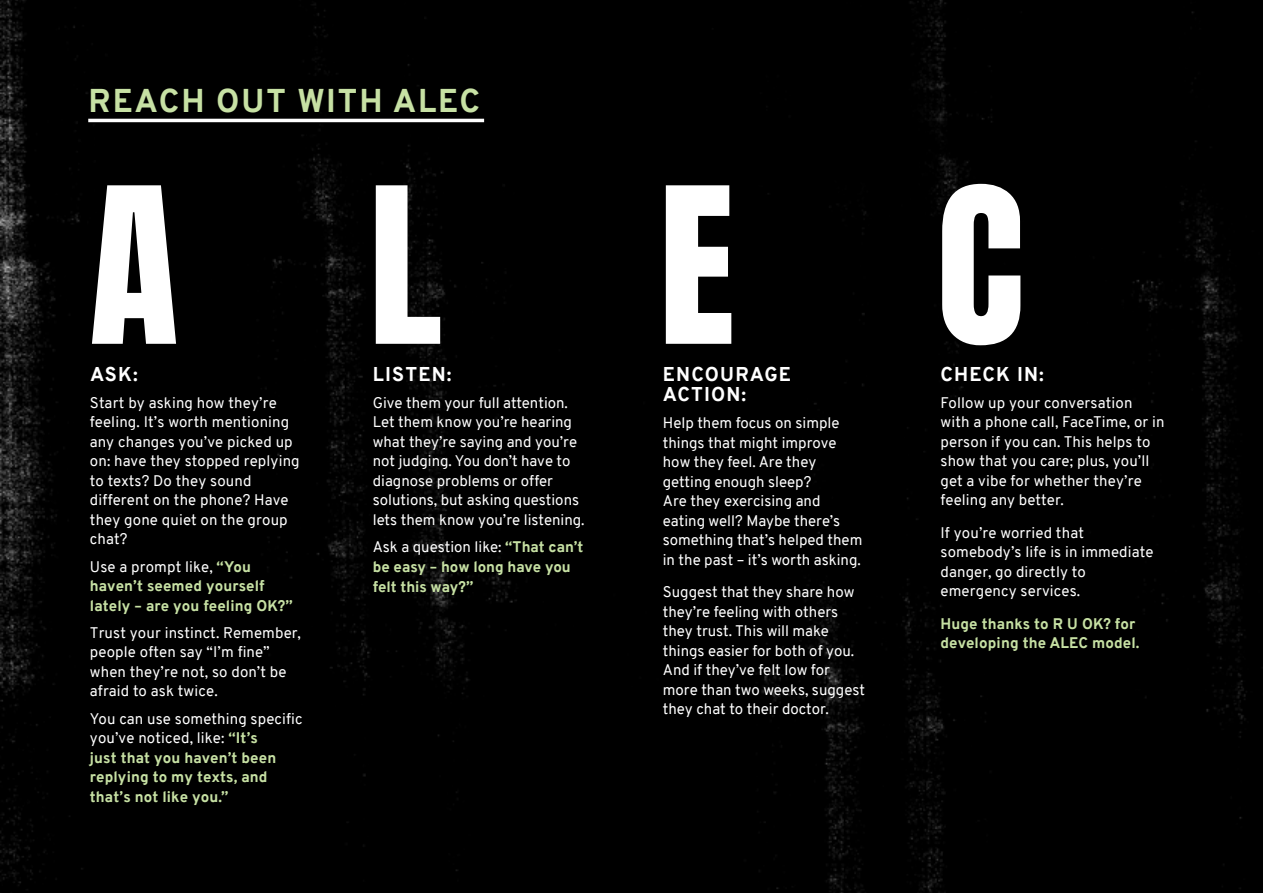
<style>
.page{position:relative;width:1263px;height:893px;background:#000}
.page>*{position:absolute;margin:0;border:0;box-sizing:border-box;transform-origin:0 0}
.t1{font:184.5px "Anton";color:#fff}
.t2{font:800 32.1px "Overpass";letter-spacing:.06em;color:#c7e1a4}
.t3{font:800 19.5px/20.4px "Overpass";letter-spacing:.06em;color:#fff}
.t4{font:15px/19.5px "Overpass";color:#fff}
.t5{font:800 15px/19.6px "Overpass";letter-spacing:.01em;color:#c7e1a4}
.s1{font-weight:400;color:#fff}
</style>
<div class="page">
<hr style="left:88px;top:119px;width:396px;height:3px;background:#fff">
<h2 class="t2" style="left:88px;top:78px;width:393px">REACH OUT WITH ALEC</h2>
<h1 class="t1" style="left:89px;top:172px;width:91px">A</h1>
<h3 class="t3" style="left:90px;top:364px;width:49px">ASK:</h3>
<p class="t4" style="left:90px;top:393px;width:211px">Start by asking how they’re feeling. It’s worth mentioning any changes you’ve picked up on: have they stopped replying to texts? Do they sound different on the phone? Have they gone quiet on the group chat?</p>
<p class="t5" style="left:90px;top:557px;width:204px"><span class="s1">Use a prompt like,</span> “You haven’t seemed yourself lately – are you feeling OK?”</p>
<p class="t4" style="left:90px;top:623px;width:212px">Trust your instinct. Remember, people often say “I’m fine” when they’re not, so don’t be afraid to ask twice.</p>
<p class="t5" style="left:90px;top:709px;width:214px"><span class="s1">You can use something specific you’ve noticed, like:</span> “It’s<br>just that you haven’t been replying to my texts, and that’s not like you.”</p>
<h1 class="t1" style="left:369px;top:172px;width:75px">L</h1>
<h3 class="t3" style="left:373px;top:364px;width:80px">LISTEN:</h3>
<p class="t4" style="left:373px;top:393px;width:213px">Give them your full attention.<br>Let them know you’re hearing what they’re saying and you’re not judging. You don’t have to diagnose problems or offer solutions, but asking questions lets them know you’re listening.</p>
<p class="t5" style="left:373px;top:537px;width:212px"><span class="s1">Ask a question like:</span> “That can’t be easy – how long have you felt this way?”</p>
<h1 class="t1" style="left:659px;top:172px;width:78px">E</h1>
<h3 class="t3" style="left:663px;top:364px;width:129px">ENCOURAGE<br>ACTION:</h3>
<p class="t4" style="left:663px;top:413px;width:201px">Help them focus on simple things that might improve how they feel. Are they getting enough sleep?<br>Are they exercising and eating well? Maybe there’s something that’s helped them in the past – it’s worth asking.</p>
<p class="t4" style="left:663px;top:582px;width:204px">Suggest that they share how they’re feeling with others they trust. This will make things easier for both of you.<br>And if they’ve felt low for more than two weeks, suggest they chat to their doctor.</p>
<h1 class="t1" style="left:936px;top:172px;width:89px">C</h1>
<h3 class="t3" style="left:940px;top:364px;width:105px">CHECK IN:</h3>
<p class="t4" style="left:940px;top:393px;width:226px">Follow up your conversation with a phone call, FaceTime, or in person if you can. This helps to show that you care; plus, you’ll get a vibe for whether they’re feeling any better.</p>
<p class="t4" style="left:940px;top:523px;width:214px">If you’re worried that somebody’s life is in immediate danger, go directly to emergency services.</p>
<p class="t5" style="left:940px;top:614px;width:201px">Huge thanks to R U OK? for developing the ALEC model.</p>
</div>
